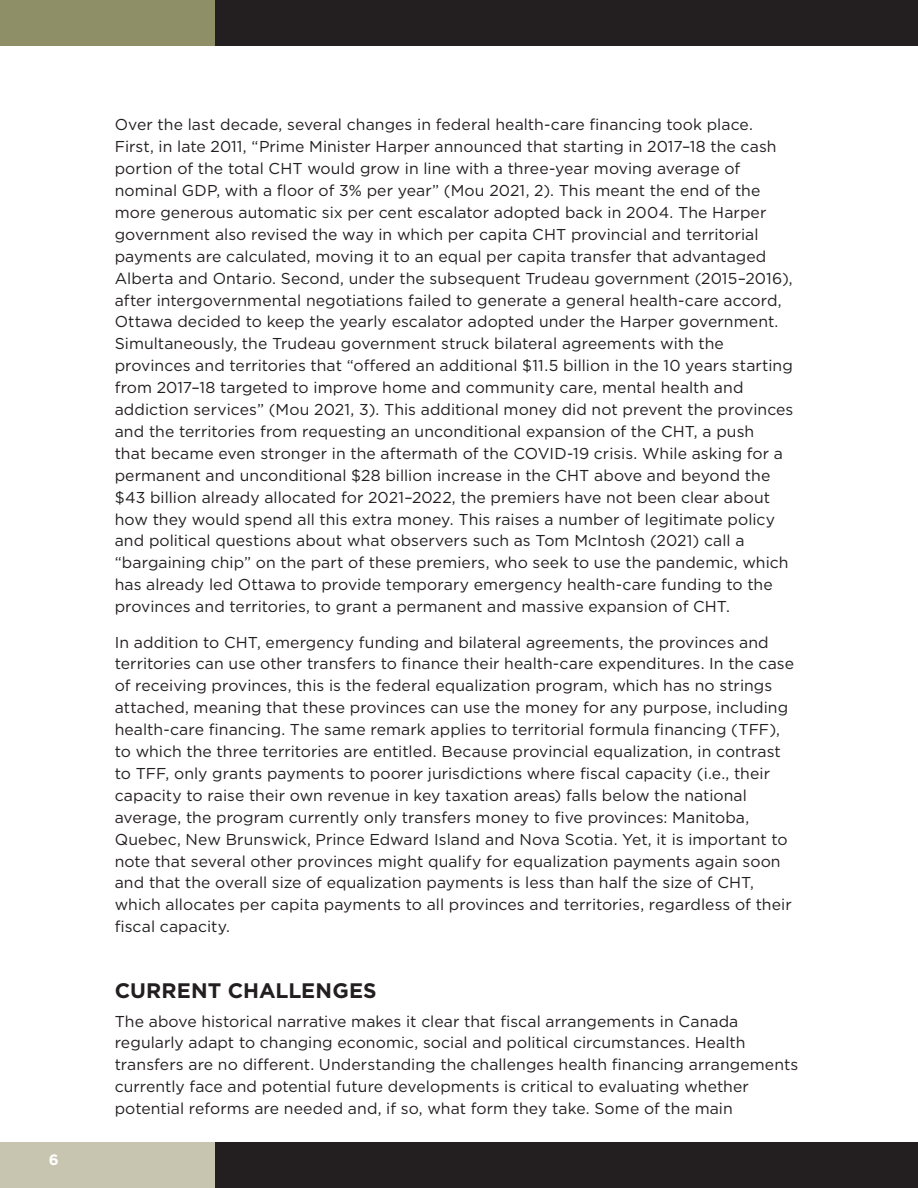
<style>
.page{position:relative;width:918px;height:1188px;background:#fff}
.page>*{position:absolute;margin:0;border:0;box-sizing:border-box;transform-origin:0 0}
.Heading_1{font:700 21px "Gotham";letter-spacing:.005em;color:#231f20}
.Body{font:15.75px/21.9px "Gotham";letter-spacing:.005em;color:#231f20}
.t1{font:700 15px "Gotham";color:#fff}
</style>
<div class="page">
<div style="left:0;top:1143px;width:215px;height:45px;background:#c7c5af"></div>
<div style="left:0;top:0;width:215px;height:45px;background:#8e8f66"></div>
<div style="left:215px;top:1143px;width:703px;height:45px;background:#231f20"></div>
<div style="left:215px;top:0;width:703px;height:45px;background:#231f20"></div>
<p class="t1" style="left:49px;top:1150px;width:11px">6</p>
<p class="Body" style="left:115px;top:113px;width:680px">Over the last decade, several changes in federal health-care financing took place.<br>First, in late 2011, “Prime Minister Harper announced that starting in 2017–18 the cash portion of the total CHT would grow in line with a three-year moving average of nominal GDP, with a floor of 3% per year” (Mou 2021, 2). This meant the end of the more generous automatic six per cent escalator adopted back in 2004. The Harper government also revised the way in which per capita CHT provincial and territorial payments are calculated, moving it to an equal per capita transfer that advantaged Alberta and Ontario. Second, under the subsequent Trudeau government (2015–2016), after intergovernmental negotiations failed to generate a general health-care accord, Ottawa decided to keep the yearly escalator adopted under the Harper government.<br>Simultaneously, the Trudeau government struck bilateral agreements with the provinces and territories that “offered an additional $11.5 billion in the 10 years starting from 2017–18 targeted to improve home and community care, mental health and addiction services” (Mou 2021, 3). This additional money did not prevent the provinces and the territories from requesting an unconditional expansion of the CHT, a push<br>that became even stronger in the aftermath of the COVID-19 crisis. While asking for a permanent and unconditional $28 billion increase in the CHT above and beyond the $43 billion already allocated for 2021–2022, the premiers have not been clear about how they would spend all this extra money. This raises a number of legitimate policy and political questions about what observers such as Tom McIntosh (2021) call a “bargaining chip” on the part of these premiers, who seek to use the pandemic, which has already led Ottawa to provide temporary emergency health-care funding to the provinces and territories, to grant a permanent and massive expansion of CHT.</p>
<p class="Body" style="left:115px;top:631px;width:681px">In addition to CHT, emergency funding and bilateral agreements, the provinces and territories can use other transfers to finance their health-care expenditures. In the case of receiving provinces, this is the federal equalization program, which has no strings attached, meaning that these provinces can use the money for any purpose, including health-care financing. The same remark applies to territorial formula financing (TFF), to which the three territories are entitled. Because provincial equalization, in contrast to TFF, only grants payments to poorer jurisdictions where fiscal capacity (i.e., their capacity to raise their own revenue in key taxation areas) falls below the national average, the program currently only transfers money to five provinces: Manitoba, Quebec, New Brunswick, Prince Edward Island and Nova Scotia. Yet, it is important to note that several other provinces might qualify for equalization payments again soon and that the overall size of equalization payments is less than half the size of CHT, which allocates per capita payments to all provinces and territories, regardless of their fiscal capacity.</p>
<p class="Heading_1" style="left:115px;top:977px;width:264px">CURRENT CHALLENGES</p>
<p class="Body" style="left:115px;top:1010px;width:685px">The above historical narrative makes it clear that fiscal arrangements in Canada regularly adapt to changing economic, social and political circumstances. Health transfers are no different. Understanding the challenges health financing arrangements currently face and potential future developments is critical to evaluating whether potential reforms are needed and, if so, what form they take. Some of the main</p>
</div>
